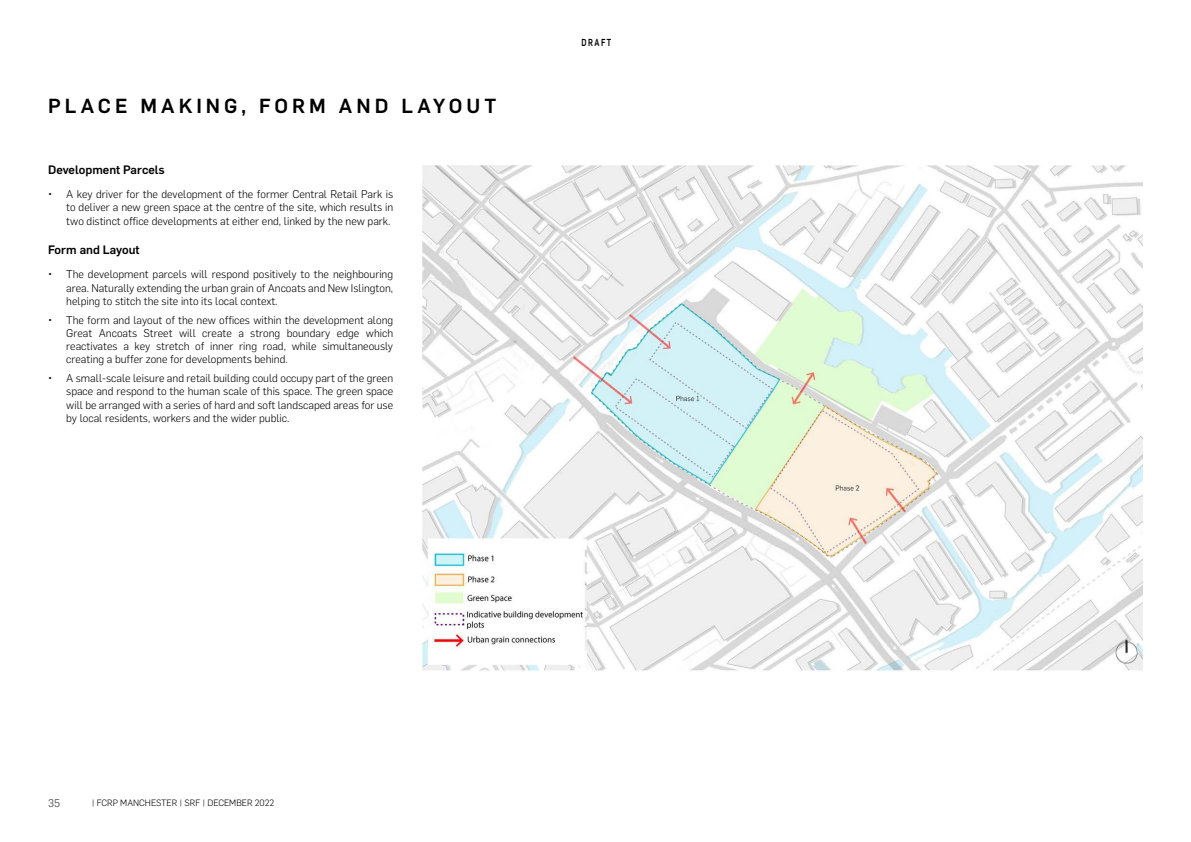
<style>
.page{position:relative;width:1191px;height:842px;background:#fff}
.page>*{position:absolute;margin:0;border:0;box-sizing:border-box;transform-origin:0 0}
.Heading_3_-_H3{font:500 20px "Flama";letter-spacing:.2em;color:#000}
.Heading_4_H4{font:500 12px "Flama";color:#000}
.t1{font:300 11px/13.2px "Flama";color:#000;text-align:justify}
.t2{font:11px "Flama";color:#575756}
.t3{font:500 10px "Flama";letter-spacing:.2em;color:#000;scale:.75 1}
.t4{font:300 9px "Flama";color:#000}
</style>
<div class="page">
<img style="left:422px;top:166px;width:720px;height:506px">
<h3 class="Heading_3_-_H3" style="left:48px;top:92px;width:450px">PLACE MAKING, FORM AND LAYOUT</h3>
<h4 class="Heading_4_H4" style="left:48px;top:161px;width:118px">Development Parcels</h4>
<p class="t1" style="left:66px;top:187px;width:328px;text-indent:-18px">• A key driver for the development of the former Central Retail Park is to deliver a new green space at the centre of the site, which results in two distinct office developments at either end, linked by the new park.</p>
<h4 class="Heading_4_H4" style="left:48px;top:241px;width:93px">Form and Layout</h4>
<p class="t1" style="left:66px;top:267px;width:328px;text-indent:-18px">• The development parcels will respond positively to the neighbouring area. Naturally extending the urban grain of Ancoats and New Islington, helping to stitch the site into its local context.</p>
<p class="t1" style="left:66px;top:313px;width:328px;text-indent:-18px">• The form and layout of the new offices within the development along Great Ancoats Street will create a strong boundary edge which reactivates a key stretch of inner ring road, while simultaneously creating a buffer zone for developments behind.</p>
<p class="t1" style="left:66px;top:371px;width:328px;text-indent:-18px">• A small-scale leisure and retail building could occupy part of the green space and respond to the human scale of this space. The green space will be arranged with a series of hard and soft landscaped areas for use by local residents, workers and the wider public.</p>
<p class="t3" style="left:581px;top:35px;width:41px">DRAFT</p>
<p class="t2" style="left:48px;top:795px;width:14px">35</p>
<p class="t4" style="left:92px;top:797px;width:184px">| FCRP MANCHESTER | SRF | DECEMBER 2022</p>
</div>
